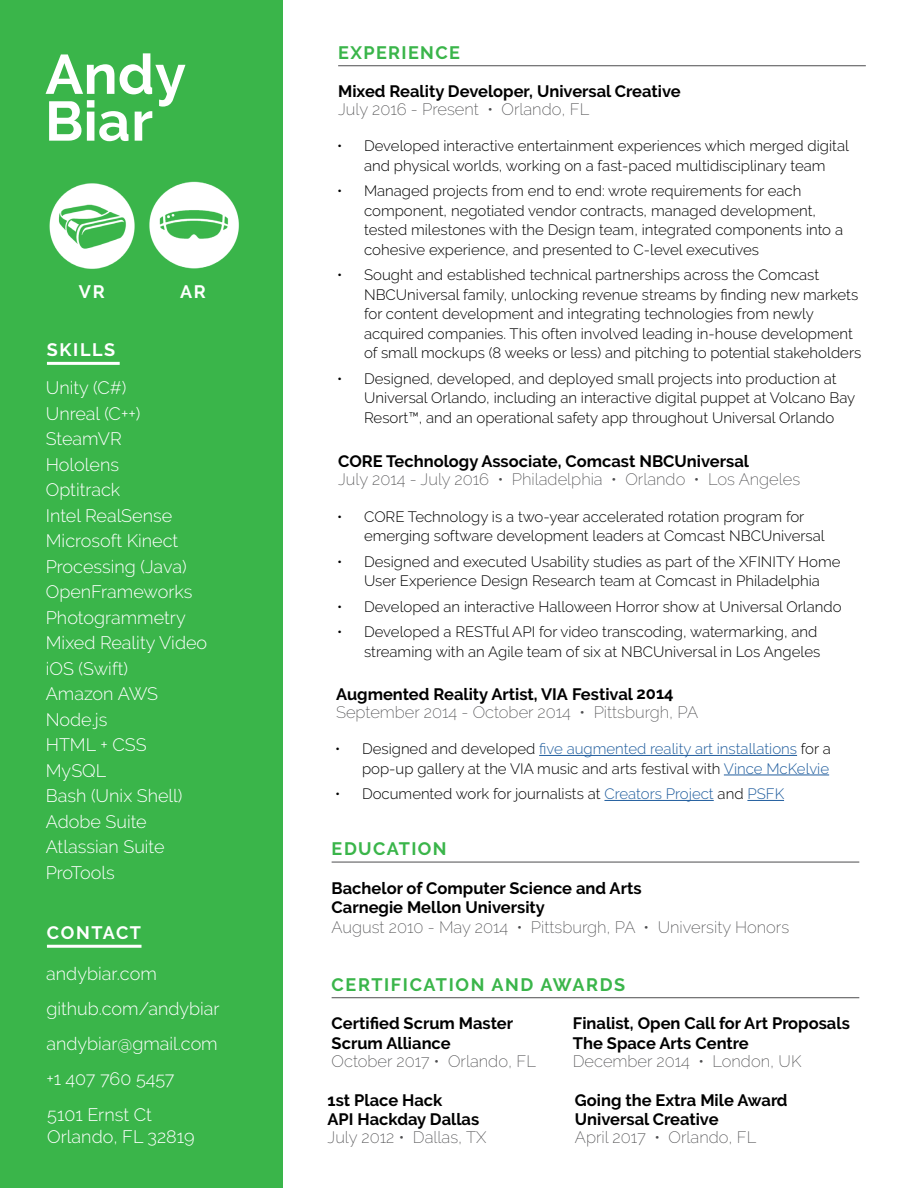
<style>
.page{position:relative;width:918px;height:1188px;background:#fff}
.page>*{position:absolute;margin:0;border:0;box-sizing:border-box;transform-origin:0 0}
.t1{font:700 55.5px "Raleway";letter-spacing:.005em;color:#fff}
.t2{font:300 18px/25.5px "Raleway";color:#fff}
.t3{font:700 18px "Raleway";letter-spacing:.075em;color:#3ab54a}
.t4{font:700 18px "Raleway";letter-spacing:.09em;color:#fff}
.t5{font:700 16.5px/19.5px "Raleway";color:#000}
.t6{font:200 16.5px "Raleway";color:#4d4d4f}
.t7{font:300 15px/19.5px "Raleway";color:#000}
.s1{color:#215e9e}
</style>
<div class="page">
<div style="left:0;top:0;width:283px;height:1188px;background:#3ab54a"></div>
<hr style="left:338px;top:65px;width:528px;height:1px;background:#4d4d4f">
<hr style="left:539px;top:755px;width:258px;height:1px;background:#215e9e">
<hr style="left:724px;top:775px;width:105px;height:1px;background:#215e9e">
<hr style="left:604px;top:800px;width:110px;height:1px;background:#215e9e">
<hr style="left:747px;top:800px;width:37px;height:1px;background:#215e9e">
<hr style="left:332px;top:862px;width:527px;height:1px;background:#4d4d4f">
<hr style="left:332px;top:997px;width:527px;height:1px;background:#4d4d4f">
<hr style="left:47px;top:362px;width:73px;height:3px;background:#fff">
<hr style="left:47px;top:945px;width:95px;height:3px;background:#fff">
<img style="left:49px;top:183px;width:86px;height:86px">
<img style="left:149px;top:181px;width:90px;height:88px">
<h1 class="t1" style="left:45px;top:43px;width:142px">Andy</h1>
<h1 class="t1" style="left:45px;top:89px;width:110px">Biar</h1>
<p class="t4" style="left:79px;top:281px;width:27px">VR</p>
<p class="t4" style="left:180px;top:281px;width:27px">AR</p>
<p class="t4" style="left:47px;top:339px;width:70px">SKILLS</p>
<p class="t2" style="left:46px;top:375px;width:163px">Unity (C#)<br>Unreal (C++)<br>SteamVR<br>Hololens<br>Optitrack<br>Intel RealSense<br>Microsoft Kinect<br>Processing (Java)<br>OpenFrameworks<br>Photogrammetry<br>Mixed Reality Video iOS (Swift)<br>Amazon AWS<br>Node.js<br>HTML + CSS<br>MySQL<br>Bash (Unix Shell)<br>Adobe Suite<br>Atlassian Suite<br>ProTools</p>
<p class="t4" style="left:47px;top:922px;width:96px">CONTACT</p>
<p class="t2" style="left:46px;top:961px;width:112px">andybiar.com</p>
<p class="t2" style="left:46px;top:996px;width:175px">github.com/andybiar</p>
<p class="t2" style="left:47px;top:1031px;width:173px">andybiar@gmail.com</p>
<p class="t2" style="left:47px;top:1066px;width:130px">+1 407 760 5457</p>
<p class="t2" style="left:47px;top:1103px;width:149px;line-height:22.5px">5101 Ernst Ct<br>Orlando, FL 32819</p>
<p class="t3" style="left:338px;top:42px;width:123px">EXPERIENCE</p>
<p class="t5" style="left:338px;top:81px;width:344px">Mixed Reality Developer, Universal Creative</p>
<p class="t6" style="left:338px;top:99px;width:253px">July 2016 - Present • Orlando, FL</p>
<p class="t7" style="left:337px;top:136px;width:513px;text-align:center">• Developed interactive entertainment experiences which merged digital and physical worlds, working on a fast-paced multidisciplinary team</p>
<p class="t7" style="left:364px;top:181px;width:481px;text-indent:-27px">• Managed projects from end to end: wrote requirements for each component, negotiated vendor contracts, managed development, tested milestones with the Design team, integrated components into a cohesive experience, and presented to C-level executives</p>
<p class="t7" style="left:364px;top:265px;width:499px;text-indent:-27px">• Sought and established technical partnerships across the Comcast NBCUniversal family, unlocking revenue streams by finding new markets for content development and integrating technologies from newly acquired companies. This often involved leading in-house development of small mockups (8 weeks or less) and pitching to potential stakeholders</p>
<p class="t7" style="left:364px;top:369px;width:493px;text-indent:-27px">• Designed, developed, and deployed small projects into production at<br>Universal Orlando, including an interactive digital puppet at Volcano Bay<br>Resort™, and an operational safety app throughout Universal Orlando</p>
<p class="t5" style="left:338px;top:452px;width:412px">CORE Technology Associate, Comcast NBCUniversal</p>
<p class="t6" style="left:338px;top:470px;width:464px">July 2014 - July 2016 • Philadelphia • Orlando • Los Angeles</p>
<p class="t7" style="left:364px;top:507px;width:462px;text-indent:-27px">• CORE Technology is a two-year accelerated rotation program for emerging software development leaders at Comcast NBCUniversal</p>
<p class="t7" style="left:337px;top:552px;width:505px;text-align:center">• Designed and executed Usability studies as part of the XFINITY Home<br>User Experience Design Research team at Comcast in Philadelphia</p>
<p class="t7" style="left:337px;top:597px;width:506px">• Developed an interactive Halloween Horror show at Universal Orlando</p>
<p class="t7" style="left:337px;top:622px;width:485px;text-align:right">• Developed a RESTful API for video transcoding, watermarking, and streaming with an Agile team of six at NBCUniversal in Los Angeles</p>
<p class="t5" style="left:336px;top:684px;width:339px">Augmented Reality Artist, VIA Festival 2014</p>
<p class="t6" style="left:336px;top:702px;width:364px">September 2014 - October 2014 • Pittsburgh, PA</p>
<p class="t7" style="left:335px;top:739px;width:497px;text-align:right">• Designed and developed <span class="s1">five augmented reality art installations</span> for a pop-up gallery at the VIA music and arts festival with <span class="s1">Vince McKelvie</span></p>
<p class="t7" style="left:335px;top:784px;width:451px">• Documented work for journalists at <span class="s1">Creators Project</span> and <span class="s1">PSFK</span></p>
<p class="t3" style="left:332px;top:838px;width:116px">EDUCATION</p>
<p class="t5" style="left:332px;top:878px;width:311px">Bachelor of Computer Science and Arts<br>Carnegie Mellon University</p>
<p class="t6" style="left:332px;top:917px;width:459px">August 2010 - May 2014 • Pittsburgh, PA • University Honors</p>
<p class="t3" style="left:332px;top:974px;width:295px">CERTIFICATION AND AWARDS</p>
<p class="t5" style="left:332px;top:1014px;width:183px">Certified Scrum Master<br>Scrum Alliance</p>
<p class="t6" style="left:332px;top:1051px;width:206px">October 2017 • Orlando, FL</p>
<p class="t5" style="left:573px;top:1014px;width:278px">Finalist, Open Call for Art Proposals<br>The Space Arts Centre</p>
<p class="t6" style="left:573px;top:1051px;width:230px">December 2014 • London, UK</p>
<p class="t5" style="left:328px;top:1090px;width:153px">1st Place Hack<br>API Hackday Dallas</p>
<p class="t6" style="left:328px;top:1128px;width:160px">July 2012 • Dallas, TX</p>
<p class="t5" style="left:575px;top:1090px;width:214px">Going the Extra Mile Award<br>Universal Creative</p>
<p class="t6" style="left:575px;top:1128px;width:183px">April 2017 • Orlando, FL</p>
</div>
